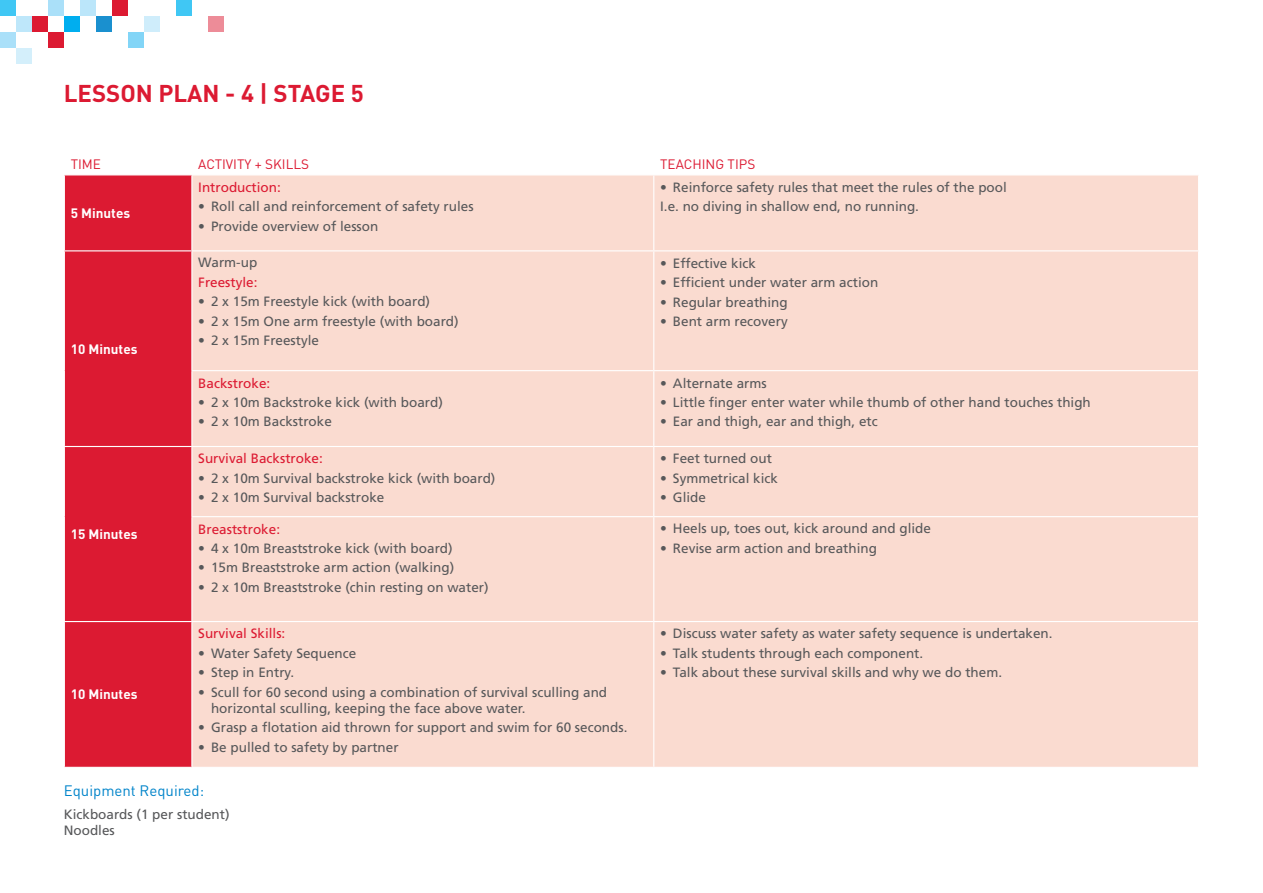
<style>
.page{position:relative;width:1263px;height:893px;background:#fff}
.page>*{position:absolute;margin:0;border:0;box-sizing:border-box;transform-origin:0 0}
.t1{font:700 24px "DIN";color:#dc1a32}
.body_head{font:15px "DIN";color:#0084ca}
.table_bullet{font:13.5px/16.2px "Frutiger";color:#57585a}
.table_bullet-2{font:13.5px "Frutiger";color:#dc1a32}
.Table_heading{font:700 13.5px "DIN";color:#fff}
.Table_Column_Titles{font:13.5px "DIN";color:#dc1a32}
.body{font:13.5px "Frutiger";color:#57585a}
</style>
<div class="page">
<div style="left:176px;top:0;width:16px;height:16px;background:#40c7f4"></div>
<div style="left:144px;top:16px;width:16px;height:16px;background:#cfedfb"></div>
<div style="left:112px;top:0;width:16px;height:16px;background:#dc1a32"></div>
<div style="left:128px;top:32px;width:16px;height:16px;background:#82d5f7"></div>
<div style="left:96px;top:16px;width:16px;height:16px;background:#1a90cf"></div>
<div style="left:80px;top:0;width:16px;height:16px;background:#bbe6fa"></div>
<div style="left:64px;top:16px;width:16px;height:16px;background:#00aeef"></div>
<div style="left:48px;top:0;width:16px;height:16px;background:#aae0f9"></div>
<div style="left:32px;top:16px;width:16px;height:16px;background:#dc1a32"></div>
<div style="left:16px;top:16px;width:16px;height:16px;background:#bee7fa"></div>
<div style="left:0;top:0;width:16px;height:16px;background:#40c7f4"></div>
<div style="left:48px;top:32px;width:16px;height:16px;background:#dc1a32"></div>
<div style="left:0;top:32px;width:16px;height:16px;background:#aae0f9"></div>
<div style="left:16px;top:48px;width:16px;height:16px;background:#d4effb"></div>
<div style="left:208px;top:16px;width:16px;height:16px;background:#ed8c98"></div>
<div style="left:65px;top:175px;width:126px;height:592px;background:#dc1a32"></div>
<div style="left:192px;top:175px;width:1006px;height:592px;background:#fadbd0"></div>
<hr style="left:653px;top:175px;width:1px;height:75px;background:#fff">
<hr style="left:64px;top:250px;width:128px;height:1px;background:#fff">
<hr style="left:192px;top:250px;width:462px;height:1px;background:#fff">
<hr style="left:654px;top:250px;width:545px;height:1px;background:#fff">
<hr style="left:653px;top:251px;width:1px;height:119px;background:#fff">
<hr style="left:191px;top:370px;width:463px;height:1px;background:#fff">
<hr style="left:654px;top:370px;width:545px;height:1px;background:#fff">
<hr style="left:653px;top:371px;width:1px;height:75px;background:#fff">
<hr style="left:64px;top:446px;width:128px;height:1px;background:#fff">
<hr style="left:192px;top:446px;width:462px;height:1px;background:#fff">
<hr style="left:654px;top:446px;width:545px;height:1px;background:#fff">
<hr style="left:653px;top:447px;width:1px;height:69px;background:#fff">
<hr style="left:191px;top:516px;width:463px;height:1px;background:#fff">
<hr style="left:654px;top:516px;width:545px;height:1px;background:#fff">
<hr style="left:653px;top:517px;width:1px;height:104px;background:#fff">
<hr style="left:64px;top:621px;width:128px;height:1px;background:#fff">
<hr style="left:192px;top:621px;width:462px;height:1px;background:#fff">
<hr style="left:654px;top:621px;width:545px;height:1px;background:#fff">
<hr style="left:653px;top:622px;width:1px;height:145px;background:#fff">
<p class="t1" style="left:64px;top:78px;width:301px">LESSON PLAN - 4 | STAGE 5</p>
<p class="Table_Column_Titles" style="left:71px;top:155px;width:32px">TIME</p>
<p class="Table_Column_Titles" style="left:198px;top:155px;width:112px">ACTIVITY + SKILLS</p>
<p class="Table_Column_Titles" style="left:660px;top:155px;width:97px">TEACHING TIPS</p>
<p class="Table_heading" style="left:71px;top:204px;width:61px">5 Minutes</p>
<p class="table_bullet" style="left:660px;top:179px;width:348px">• Reinforce safety rules that meet the rules of the pool</p>
<p class="table_bullet" style="left:660px;top:198px;width:260px">I.e. no diving in shallow end, no running.</p>
<p class="table_bullet-2" style="left:198px;top:179px;width:84px">Introduction:</p>
<p class="table_bullet" style="left:198px;top:198px;width:277px">• Roll call and reinforcement of safety rules</p>
<p class="table_bullet" style="left:198px;top:218px;width:182px">• Provide overview of lesson</p>
<p class="Table_heading" style="left:71px;top:340px;width:68px">10 Minutes</p>
<p class="Table_heading" style="left:71px;top:525px;width:68px">15 Minutes</p>
<p class="Table_heading" style="left:71px;top:685px;width:68px">10 Minutes</p>
<p class="table_bullet" style="left:198px;top:254px;width:61px">Warm-up</p>
<p class="table_bullet-2" style="left:198px;top:274px;width:61px">Freestyle:</p>
<p class="table_bullet" style="left:198px;top:293px;width:233px">• 2 x 15m Freestyle kick (with board)</p>
<p class="table_bullet" style="left:198px;top:313px;width:262px">• 2 x 15m One arm freestyle (with board)</p>
<p class="table_bullet" style="left:198px;top:332px;width:122px">• 2 x 15m Freestyle</p>
<p class="table_bullet-2" style="left:198px;top:375px;width:74px">Backstroke:</p>
<p class="table_bullet" style="left:198px;top:394px;width:246px">• 2 x 10m Backstroke kick (with board)</p>
<p class="table_bullet" style="left:198px;top:413px;width:135px">• 2 x 10m Backstroke</p>
<p class="table_bullet-2" style="left:198px;top:451px;width:126px">Survival Backstroke:</p>
<p class="table_bullet" style="left:198px;top:470px;width:299px">• 2 x 10m Survival backstroke kick (with board)</p>
<p class="table_bullet" style="left:198px;top:489px;width:188px">• 2 x 10m Survival backstroke</p>
<p class="table_bullet-2" style="left:198px;top:521px;width:83px">Breaststroke:</p>
<p class="table_bullet" style="left:198px;top:540px;width:256px">• 4 x 10m Breaststroke kick (with board)</p>
<p class="table_bullet" style="left:198px;top:559px;width:257px">• 15m Breaststroke arm action (walking)</p>
<p class="table_bullet" style="left:198px;top:579px;width:292px">• 2 x 10m Breaststroke (chin resting on water)</p>
<p class="table_bullet-2" style="left:198px;top:626px;width:89px">Survival Skills:</p>
<p class="table_bullet" style="left:198px;top:645px;width:160px">• Water Safety Sequence</p>
<p class="table_bullet" style="left:198px;top:664px;width:97px">• Step in Entry.</p>
<p class="table_bullet" style="left:211px;top:684px;width:398px;text-indent:-13px">• Scull for 60 second using a combination of survival sculling and horizontal sculling, keeping the face above water.</p>
<p class="table_bullet" style="left:198px;top:719px;width:431px">• Grasp a flotation aid thrown for support and swim for 60 seconds.</p>
<p class="table_bullet" style="left:198px;top:739px;width:202px">• Be pulled to safety by partner</p>
<p class="body_head" style="left:64px;top:781px;width:142px">Equipment Required:</p>
<p class="body" style="left:64px;top:806px;width:167px">Kickboards (1 per student)</p>
<p class="body" style="left:64px;top:822px;width:53px">Noodles</p>
<p class="table_bullet" style="left:660px;top:255px;width:97px">• Effective kick</p>
<p class="table_bullet" style="left:660px;top:274px;width:220px">• Efficient under water arm action</p>
<p class="table_bullet" style="left:660px;top:294px;width:129px">• Regular breathing</p>
<p class="table_bullet" style="left:660px;top:313px;width:129px">• Bent arm recovery</p>
<p class="table_bullet" style="left:660px;top:375px;width:108px">• Alternate arms</p>
<p class="table_bullet" style="left:660px;top:394px;width:432px">• Little finger enter water while thumb of other hand touches thigh</p>
<p class="table_bullet" style="left:660px;top:413px;width:219px">• Ear and thigh, ear and thigh, etc</p>
<p class="table_bullet" style="left:660px;top:450px;width:113px">• Feet turned out</p>
<p class="table_bullet" style="left:660px;top:470px;width:119px">• Symmetrical kick</p>
<p class="table_bullet" style="left:660px;top:489px;width:47px">• Glide</p>
<p class="table_bullet" style="left:660px;top:520px;width:272px">• Heels up, toes out, kick around and glide</p>
<p class="table_bullet" style="left:660px;top:540px;width:218px">• Revise arm action and breathing</p>
<p class="table_bullet" style="left:660px;top:625px;width:394px">• Discuss water safety as water safety sequence is undertaken.</p>
<p class="table_bullet" style="left:660px;top:645px;width:265px">• Talk students through each component.</p>
<p class="table_bullet" style="left:660px;top:664px;width:343px">• Talk about these survival skills and why we do them.</p>
</div>
